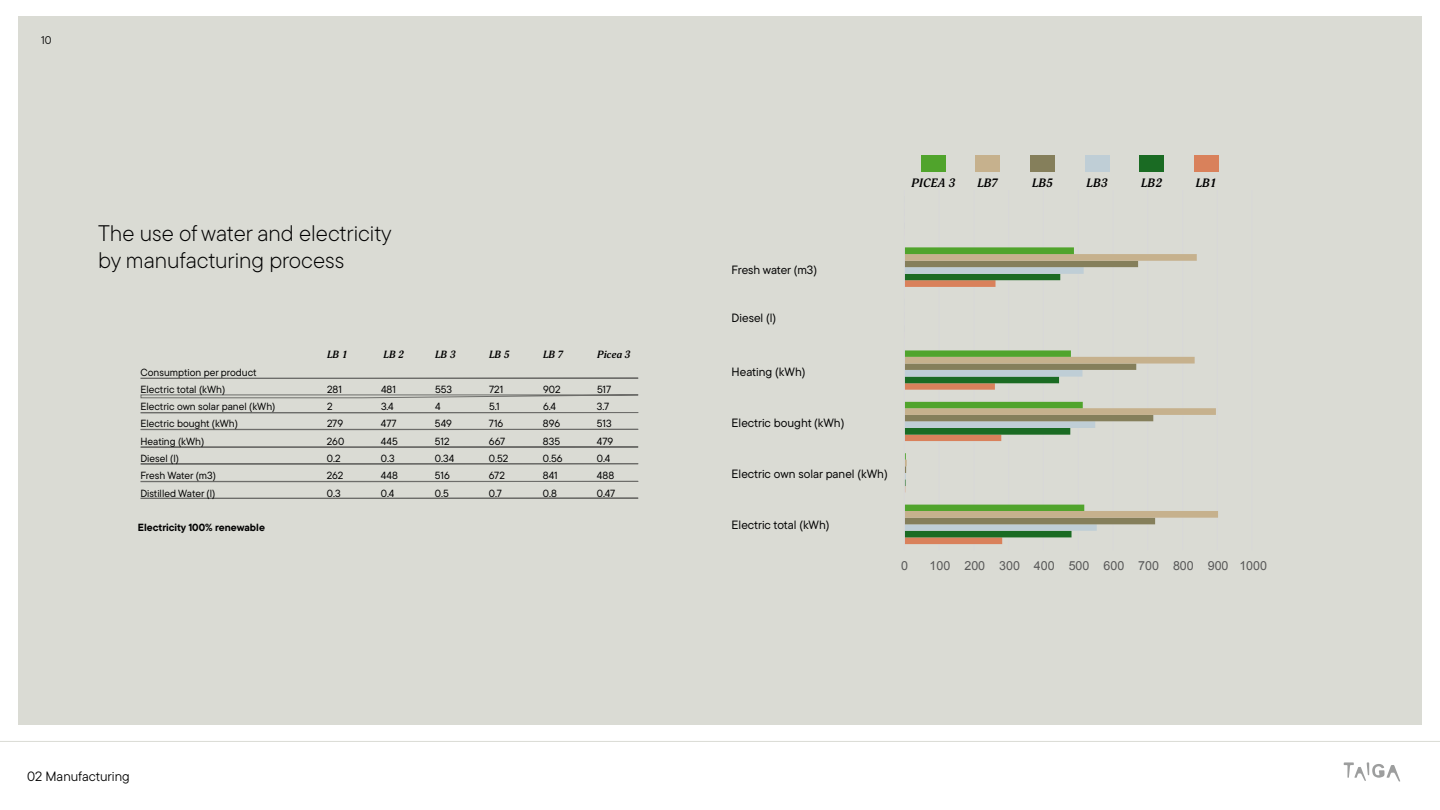
<style>
.page{position:relative;width:1440px;height:810px;background:#fff}
.page>*{position:absolute;margin:0;border:0;box-sizing:border-box;transform-origin:0 0}
.t1{font:300 22.5px/27px "TT Commons Pro";color:#000}
.t2{font:13.5px "TT Commons Pro";color:#000}
.t3{font:12.45px "Arial";color:#585858}
.t4{font:12px "TT Commons Pro";color:#000}
.t5{font:italic 700 12px "Adonis";color:#000}
.t6{font:11.25px "TT Commons Pro";color:#000}
.t7{font:10.35px/17.3px "TT Commons Pro";color:#000}
.t8{font:700 10.35px "TT Commons Pro";color:#000}
.t9{font:italic 700 10.35px "Adonis";color:#000}
</style>
<div class="page">
<div style="left:18px;top:16px;width:1404px;height:708px;background:#dadbd4"></div>
<hr style="left:939px;top:190px;width:1px;height:360px;background:#d8d8d8">
<hr style="left:974px;top:190px;width:1px;height:360px;background:#d8d8d8">
<hr style="left:1009px;top:190px;width:1px;height:360px;background:#d8d8d8">
<hr style="left:1043px;top:190px;width:1px;height:360px;background:#d8d8d8">
<hr style="left:1078px;top:190px;width:1px;height:360px;background:#d8d8d8">
<hr style="left:1113px;top:190px;width:1px;height:360px;background:#d8d8d8">
<hr style="left:1147px;top:190px;width:1px;height:360px;background:#d8d8d8">
<hr style="left:1182px;top:190px;width:1px;height:360px;background:#d8d8d8">
<hr style="left:1217px;top:190px;width:1px;height:360px;background:#d8d8d8">
<hr style="left:1252px;top:190px;width:1px;height:360px;background:#d8d8d8">
<svg style="left:905px;top:537px;width:97px;height:7px"></svg>
<svg style="left:905px;top:524px;width:192px;height:7px"></svg>
<svg style="left:905px;top:254px;width:313px;height:264px"></svg>
<svg style="left:905px;top:247px;width:179px;height:264px"></svg>
<hr style="left:904px;top:190px;width:1px;height:360px;background:#d8d8d8">
<svg style="left:140px;top:412px;width:499px;height:2px"></svg>
<svg style="left:140px;top:481px;width:499px;height:1px"></svg>
<svg style="left:140px;top:377px;width:499px;height:2px"></svg>
<svg style="left:140px;top:446px;width:499px;height:2px"></svg>
<svg style="left:140px;top:429px;width:499px;height:1px"></svg>
<svg style="left:140px;top:497px;width:499px;height:2px"></svg>
<svg style="left:140px;top:394px;width:499px;height:4px"></svg>
<svg style="left:140px;top:463px;width:499px;height:2px"></svg>
<div style="left:976px;top:155px;width:24px;height:16px;background:#c6b18d"></div>
<div style="left:921px;top:155px;width:25px;height:16px;background:#50a42c"></div>
<div style="left:1030px;top:155px;width:25px;height:16px;background:#857f5b"></div>
<div style="left:1085px;top:155px;width:24px;height:16px;background:#bfced6"></div>
<div style="left:1140px;top:155px;width:24px;height:16px;background:#1a6b23"></div>
<div style="left:1194px;top:155px;width:24px;height:16px;background:#d9815b"></div>
<svg style="left:1344px;top:762px;width:56px;height:20px"></svg>
<hr style="left:0;top:741px;width:1440px;height:1px;background:#dadbd4">
<p class="t6" style="left:41px;top:32px;width:12px">10</p>
<h1 class="t1" style="left:98px;top:219px;width:295px">The use of water and electricity by manufacturing process</h1>
<p class="t7" style="left:141px;top:363px;width:118px">Consumption per product<br>Electric total (kWh)</p>
<p class="t9" style="left:327px;top:349px;width:22px">LB 1</p>
<p class="t9" style="left:383px;top:349px;width:22px">LB 2</p>
<p class="t9" style="left:435px;top:349px;width:22px">LB 3</p>
<p class="t9" style="left:489px;top:349px;width:22px">LB 5</p>
<p class="t9" style="left:543px;top:349px;width:22px">LB 7</p>
<p class="t9" style="left:597px;top:349px;width:35px">Picea 3</p>
<p class="t7" style="left:327px;top:381px;width:16px">281</p>
<p class="t7" style="left:381px;top:381px;width:16px">481</p>
<p class="t7" style="left:435px;top:381px;width:19px">553</p>
<p class="t7" style="left:489px;top:381px;width:16px">721</p>
<p class="t7" style="left:543px;top:381px;width:19px">902</p>
<p class="t7" style="left:597px;top:381px;width:16px">517</p>
<p class="t7" style="left:141px;top:398px;width:136px">Electric own solar panel (kWh)</p>
<p class="t7" style="left:327px;top:398px;width:7px">2</p>
<p class="t7" style="left:381px;top:398px;width:14px">3.4</p>
<p class="t7" style="left:435px;top:398px;width:7px">4</p>
<p class="t7" style="left:489px;top:398px;width:12px">5.1</p>
<p class="t7" style="left:543px;top:398px;width:15px">6.4</p>
<p class="t7" style="left:597px;top:398px;width:14px">3.7</p>
<p class="t7" style="left:140px;top:415px;width:99px">Electric bought (kWh)</p>
<p class="t7" style="left:327px;top:415px;width:18px">279</p>
<p class="t7" style="left:381px;top:415px;width:17px">477</p>
<p class="t7" style="left:435px;top:415px;width:18px">549</p>
<p class="t7" style="left:489px;top:415px;width:16px">716</p>
<p class="t7" style="left:543px;top:415px;width:19px">896</p>
<p class="t7" style="left:597px;top:415px;width:16px">513</p>
<p class="t7" style="left:140px;top:432px;width:65px">Heating (kWh)</p>
<p class="t7" style="left:327px;top:432px;width:19px">260</p>
<p class="t7" style="left:381px;top:432px;width:18px">445</p>
<p class="t7" style="left:435px;top:432px;width:16px">512</p>
<p class="t7" style="left:489px;top:432px;width:18px">667</p>
<p class="t7" style="left:543px;top:432px;width:19px">835</p>
<p class="t7" style="left:597px;top:432px;width:18px">479</p>
<p class="t7" style="left:140px;top:450px;width:40px">Diesel (l)</p>
<p class="t7" style="left:327px;top:450px;width:15px">0.2</p>
<p class="t7" style="left:381px;top:450px;width:15px">0.3</p>
<p class="t7" style="left:435px;top:450px;width:21px">0.34</p>
<p class="t7" style="left:489px;top:450px;width:21px">0.52</p>
<p class="t7" style="left:543px;top:450px;width:21px">0.56</p>
<p class="t7" style="left:597px;top:450px;width:15px">0.4</p>
<p class="t7" style="left:140px;top:467px;width:77px">Fresh Water (m3)</p>
<p class="t7" style="left:327px;top:467px;width:18px">262</p>
<p class="t7" style="left:381px;top:467px;width:19px">448</p>
<p class="t7" style="left:435px;top:467px;width:16px">516</p>
<p class="t7" style="left:489px;top:467px;width:17px">672</p>
<p class="t7" style="left:543px;top:467px;width:16px">841</p>
<p class="t7" style="left:597px;top:467px;width:19px">488</p>
<p class="t7" style="left:140px;top:484px;width:76px">Distilled Water (l)</p>
<p class="t7" style="left:327px;top:484px;width:15px">0.3</p>
<p class="t7" style="left:381px;top:484px;width:15px">0.4</p>
<p class="t7" style="left:435px;top:484px;width:15px">0.5</p>
<p class="t7" style="left:489px;top:484px;width:15px">0.7</p>
<p class="t7" style="left:543px;top:484px;width:16px">0.8</p>
<p class="t7" style="left:597px;top:484px;width:20px">0.47</p>
<p class="t8" style="left:138px;top:520px;width:129px">Electricity 100% renewable</p>
<h2 class="t2" style="left:27px;top:767px;width:104px">02 Manufacturing</h2>
<p class="t5" style="left:912px;top:176px;width:45px">PICEA 3</p>
<p class="t5" style="left:977px;top:176px;width:23px">LB7</p>
<p class="t5" style="left:1032px;top:176px;width:23px">LB5</p>
<p class="t5" style="left:1087px;top:176px;width:23px">LB3</p>
<p class="t5" style="left:1141px;top:176px;width:23px">LB2</p>
<p class="t5" style="left:1196px;top:176px;width:23px">LB1</p>
<p class="t4" style="left:732px;top:261px;width:87px">Fresh water (m3)</p>
<p class="t4" style="left:732px;top:309px;width:46px">Diesel (l)</p>
<p class="t4" style="left:732px;top:364px;width:75px">Heating (kWh)</p>
<p class="t4" style="left:732px;top:414px;width:114px">Electric bought (kWh)</p>
<p class="t4" style="left:732px;top:465px;width:158px">Electric own solar panel (kWh)</p>
<p class="t4" style="left:732px;top:516px;width:99px">Electric total (kWh)</p>
<p class="t3" style="left:901px;top:557px;width:8px">0</p>
<p class="t3" style="left:930px;top:557px;width:339px">100 200 300 400 500 600 700 800 900 1000</p>
</div>
